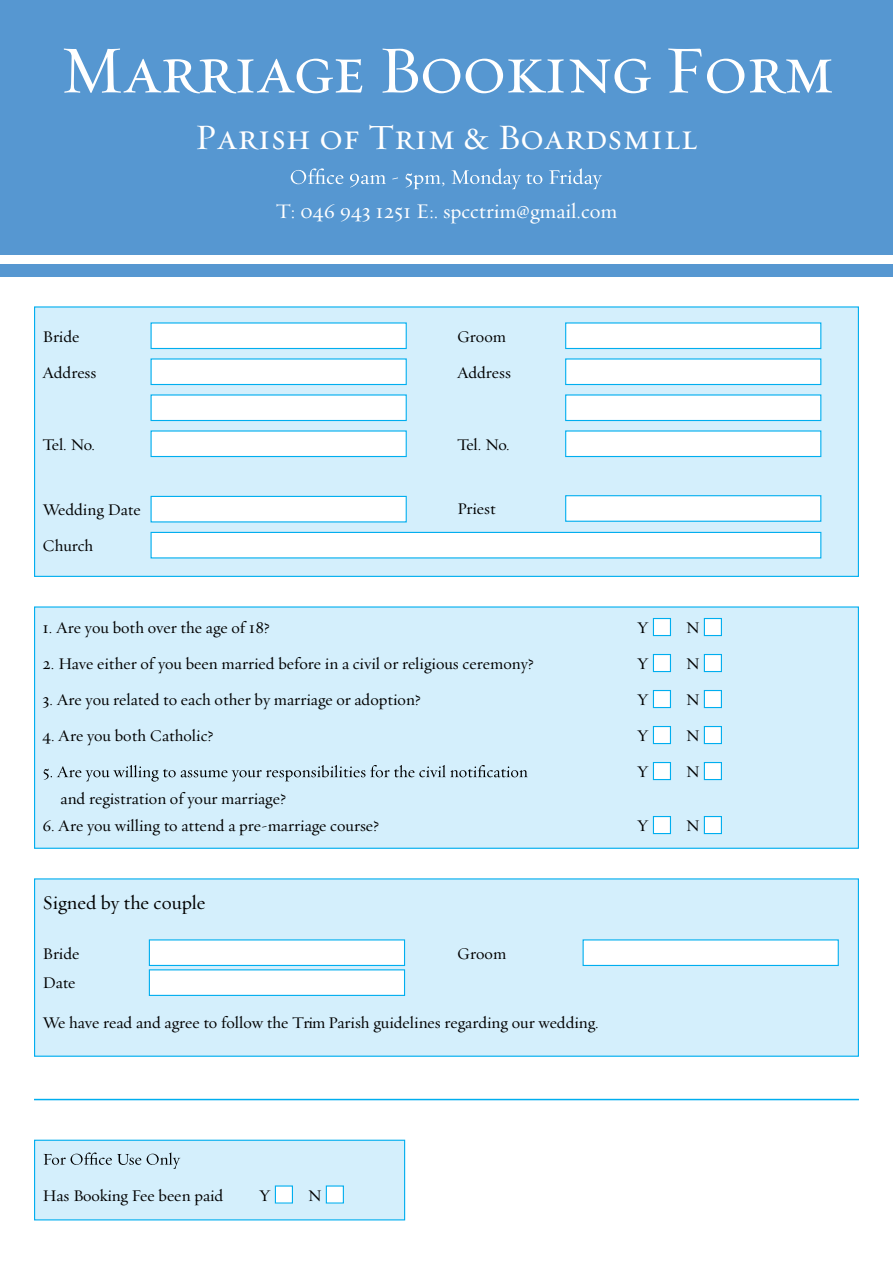
<style>
.page{position:relative;width:893px;height:1263px;background:#fff}
.page>*{position:absolute;margin:0;border:0;box-sizing:border-box;transform-origin:0 0}
.t1{font:67.5px "Requiem Text HTF Small Caps";letter-spacing:-.02em;color:#fff}
.t2{font:36px "Requiem Text HTF Small Caps";color:#fff}
.t3{font:21px "Requiem Text HTF Roman";color:#fff}
.t4{font:19.5px "Requiem Text HTF Roman";color:#000}
.t5{font:16.5px/36px "Requiem Text HTF Roman";color:#000}
</style>
<div class="page">
<div style="left:0;top:0;width:893px;height:276px;background:#5697d1"></div>
<div style="left:0;top:255px;width:893px;height:9px;background:#fff"></div>
<svg style="left:291px;top:168px;width:311px;height:21px"></svg>
<div style="left:35px;top:607px;width:823px;height:241px;background:#d4effc"></div>
<div style="left:34px;top:606px;width:825px;height:243px;border:1px solid #00aeef"></div>
<div style="left:35px;top:879px;width:823px;height:177px;background:#d4effc"></div>
<div style="left:34px;top:878px;width:825px;height:179px;border:1px solid #00aeef"></div>
<div style="left:35px;top:1140px;width:370px;height:80px;background:#d4effc"></div>
<div style="left:34px;top:1140px;width:371px;height:80px;border:1px solid #00aeef"></div>
<div style="left:35px;top:307px;width:823px;height:269px;background:#d4effc"></div>
<div style="left:151px;top:323px;width:255px;height:25px;background:#fff"></div>
<div style="left:151px;top:322px;width:256px;height:27px;border:1px solid #00aeef"></div>
<div style="left:151px;top:359px;width:255px;height:25px;background:#fff"></div>
<div style="left:151px;top:358px;width:256px;height:27px;border:1px solid #00aeef"></div>
<div style="left:151px;top:395px;width:255px;height:25px;background:#fff"></div>
<div style="left:151px;top:394px;width:256px;height:27px;border:1px solid #00aeef"></div>
<div style="left:151px;top:431px;width:255px;height:25px;background:#fff"></div>
<div style="left:151px;top:430px;width:256px;height:27px;border:1px solid #00aeef"></div>
<div style="left:653px;top:618px;width:17px;height:17px;background:#fff"></div>
<div style="left:653px;top:618px;width:18px;height:18px;border:1px solid #00aeef"></div>
<div style="left:704px;top:618px;width:17px;height:17px;background:#fff"></div>
<div style="left:704px;top:618px;width:18px;height:18px;border:1px solid #00aeef"></div>
<div style="left:653px;top:654px;width:17px;height:17px;background:#fff"></div>
<div style="left:653px;top:654px;width:18px;height:18px;border:1px solid #00aeef"></div>
<div style="left:704px;top:654px;width:17px;height:17px;background:#fff"></div>
<div style="left:704px;top:654px;width:18px;height:18px;border:1px solid #00aeef"></div>
<div style="left:653px;top:690px;width:17px;height:17px;background:#fff"></div>
<div style="left:653px;top:690px;width:18px;height:18px;border:1px solid #00aeef"></div>
<div style="left:704px;top:690px;width:17px;height:17px;background:#fff"></div>
<div style="left:704px;top:690px;width:18px;height:18px;border:1px solid #00aeef"></div>
<div style="left:653px;top:726px;width:17px;height:17px;background:#fff"></div>
<div style="left:653px;top:726px;width:18px;height:18px;border:1px solid #00aeef"></div>
<div style="left:704px;top:726px;width:17px;height:17px;background:#fff"></div>
<div style="left:704px;top:726px;width:18px;height:18px;border:1px solid #00aeef"></div>
<svg style="left:44px;top:765px;width:484px;height:16px"></svg>
<div style="left:653px;top:762px;width:17px;height:17px;background:#fff"></div>
<div style="left:653px;top:762px;width:18px;height:18px;border:1px solid #00aeef"></div>
<div style="left:704px;top:762px;width:17px;height:17px;background:#fff"></div>
<div style="left:704px;top:762px;width:18px;height:18px;border:1px solid #00aeef"></div>
<div style="left:653px;top:816px;width:17px;height:17px;background:#fff"></div>
<div style="left:653px;top:816px;width:18px;height:18px;border:1px solid #00aeef"></div>
<div style="left:704px;top:816px;width:17px;height:17px;background:#fff"></div>
<div style="left:704px;top:816px;width:18px;height:18px;border:1px solid #00aeef"></div>
<svg style="left:43px;top:1152px;width:137px;height:17px"></svg>
<div style="left:275px;top:1186px;width:17px;height:17px;background:#fff"></div>
<div style="left:275px;top:1185px;width:18px;height:18px;border:1px solid #00aeef"></div>
<div style="left:326px;top:1186px;width:17px;height:17px;background:#fff"></div>
<div style="left:326px;top:1185px;width:18px;height:18px;border:1px solid #00aeef"></div>
<div style="left:149px;top:940px;width:256px;height:25px;background:#fff"></div>
<div style="left:149px;top:939px;width:256px;height:27px;border:1px solid #00aeef"></div>
<div style="left:583px;top:940px;width:255px;height:25px;background:#fff"></div>
<div style="left:583px;top:939px;width:256px;height:27px;border:1px solid #00aeef"></div>
<div style="left:149px;top:970px;width:256px;height:25px;background:#fff"></div>
<div style="left:149px;top:969px;width:256px;height:27px;border:1px solid #00aeef"></div>
<div style="left:566px;top:323px;width:255px;height:25px;background:#fff"></div>
<div style="left:565px;top:322px;width:256px;height:27px;border:1px solid #00aeef"></div>
<div style="left:566px;top:359px;width:255px;height:25px;background:#fff"></div>
<div style="left:565px;top:358px;width:256px;height:27px;border:1px solid #00aeef"></div>
<div style="left:566px;top:395px;width:255px;height:25px;background:#fff"></div>
<div style="left:565px;top:394px;width:256px;height:27px;border:1px solid #00aeef"></div>
<div style="left:566px;top:431px;width:255px;height:25px;background:#fff"></div>
<div style="left:565px;top:430px;width:256px;height:27px;border:1px solid #00aeef"></div>
<div style="left:151px;top:496px;width:255px;height:26px;background:#fff"></div>
<div style="left:151px;top:496px;width:256px;height:26px;border:1px solid #00aeef"></div>
<div style="left:151px;top:532px;width:670px;height:26px;background:#fff"></div>
<div style="left:151px;top:532px;width:670px;height:26px;border:1px solid #00aeef"></div>
<div style="left:566px;top:496px;width:255px;height:25px;background:#fff"></div>
<div style="left:565px;top:495px;width:256px;height:27px;border:1px solid #00aeef"></div>
<hr style="left:34px;top:1099px;width:825px;height:1px;background:#00aeef">
<h1 class="t1" style="left:60px;top:30px;width:777px">Marriage Booking Form</h1>
<h2 class="t2" style="left:195px;top:116px;width:505px">Parish of Trim &amp; Boardsmill</h2>
<p class="t5" style="left:43px;top:319px;width:55px">Bride<br>Address</p>
<p class="t5" style="left:43px;top:427px;width:54px">Tel. No.</p>
<p class="t3" style="left:276px;top:199px;width:343px">T: 046 943 1251 E:. spcctrim@gmail.com</p>
<p class="t5" style="left:457px;top:319px;width:55px">Groom<br>Address</p>
<p class="t5" style="left:457px;top:427px;width:54px">Tel. No.</p>
<p class="t5" style="left:43px;top:492px;width:100px">Wedding Date<br>Church</p>
<p class="t5" style="left:457px;top:491px;width:40px">Priest</p>
<p class="t5" style="left:43px;top:610px;width:229px">1. Are you both over the age of 18?</p>
<p class="t5" style="left:637px;top:610px;width:14px">Y</p>
<p class="t5" style="left:686px;top:610px;width:16px">N</p>
<p class="t5" style="left:43px;top:646px;width:493px">2. Have either of you been married before in a civil or religious ceremony?</p>
<p class="t5" style="left:637px;top:646px;width:14px">Y</p>
<p class="t5" style="left:686px;top:646px;width:16px">N</p>
<p class="t5" style="left:43px;top:682px;width:380px">3. Are you related to each other by marriage or adoption?</p>
<p class="t5" style="left:637px;top:682px;width:14px">Y</p>
<p class="t5" style="left:686px;top:682px;width:16px">N</p>
<p class="t5" style="left:43px;top:718px;width:172px">4. Are you both Catholic?</p>
<p class="t5" style="left:637px;top:718px;width:14px">Y</p>
<p class="t5" style="left:686px;top:718px;width:16px">N</p>
<p class="t5" style="left:637px;top:754px;width:14px">Y</p>
<p class="t5" style="left:686px;top:754px;width:16px">N</p>
<p class="t5" style="left:61px;top:781px;width:227px">and registration of your marriage?</p>
<p class="t5" style="left:43px;top:808px;width:338px">6. Are you willing to attend a pre-marriage course?</p>
<p class="t5" style="left:637px;top:808px;width:14px">Y</p>
<p class="t5" style="left:686px;top:808px;width:16px">N</p>
<p class="t4" style="left:43px;top:891px;width:165px">Signed by the couple</p>
<p class="t5" style="left:43px;top:935px;width:38px">Bride</p>
<p class="t5" style="left:457px;top:935px;width:50px">Groom</p>
<p class="t5" style="left:43px;top:965px;width:35px">Date</p>
<p class="t5" style="left:43px;top:1005px;width:558px">We have read and agree to follow the Trim Parish guidelines regarding our wedding.</p>
<p class="t5" style="left:43px;top:1178px;width:182px">Has Booking Fee been paid</p>
<p class="t5" style="left:259px;top:1178px;width:14px">Y</p>
<p class="t5" style="left:308px;top:1178px;width:16px">N</p>
</div>
